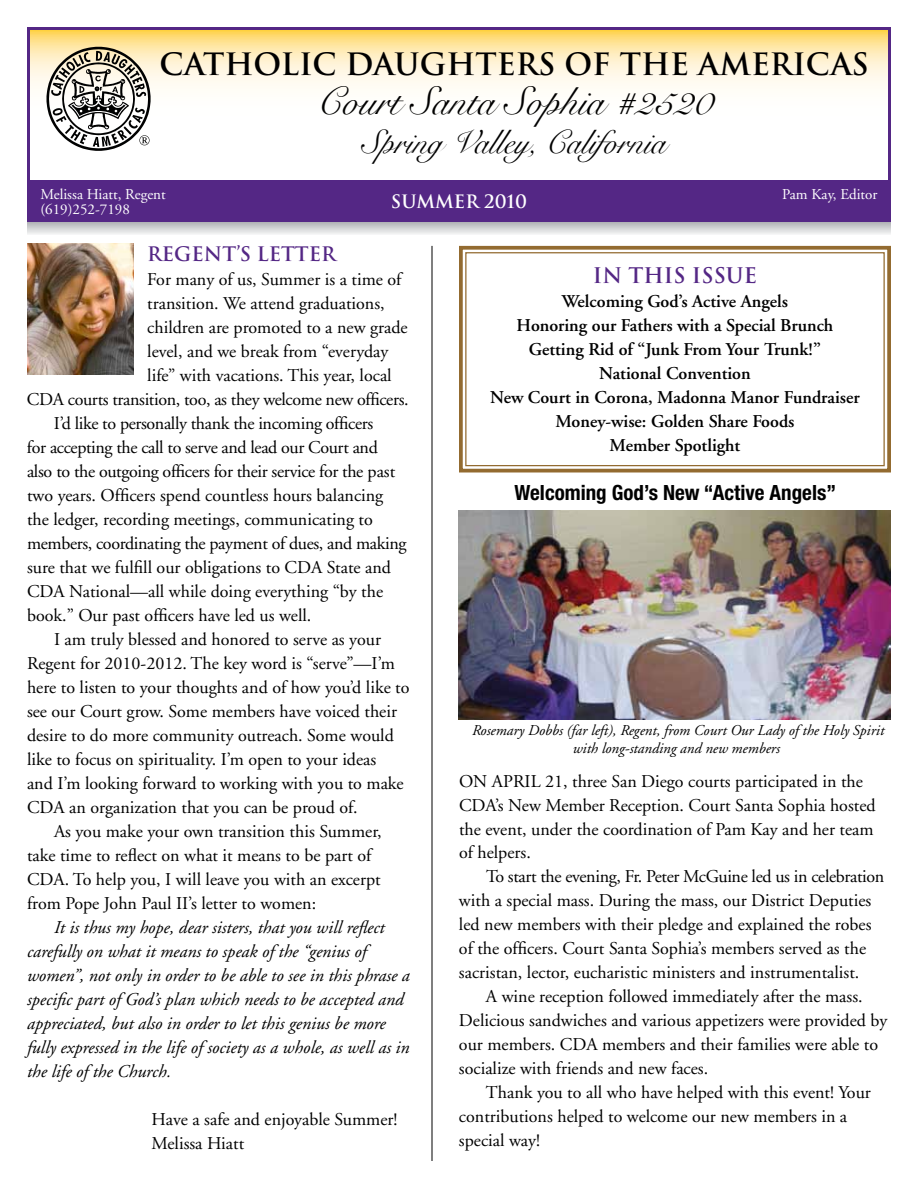
<style>
.page{position:relative;width:918px;height:1188px;background:#fff}
.page>*{position:absolute;margin:0;border:0;box-sizing:border-box;transform-origin:0 0}
.t1{font:39px "Snell Roundhand";color:#000}
.t2{font:33px "Snell Roundhand";color:#000}
.t3{font:700 30px "Trajan";color:#000}
.t4{font:700 condensed 21px "Helvetica Neue";color:#000}
.t5{font:700 21px "Trajan";color:#542785}
.t6{font:700 19.5px "Trajan";color:#542785}
.t7{font:18px/24px "Adobe Garamond";color:#000}
.t8{font:italic 18px/24px "Adobe Garamond";color:#000}
.t9{font:18px "Adobe Garamond";letter-spacing:-.02em;color:#000}
.t10{font:600 18px/24px "Adobe Garamond";color:#000;text-align:center}
.t11{font:700 18px "Trajan";color:#fff}
.t12{font:italic 15px/18px "Adobe Garamond";color:#000;text-align:center}
.t13{font:15px "Adobe Garamond";color:#fff}
</style>
<div class="page">
<div style="left:27px;top:222px;width:864px;height:20px;background:linear-gradient(to bottom,#b9bbbe,#fff)"></div>
<svg style="left:31px;top:31px;width:856px;height:75px"></svg>
<div style="left:27px;top:27px;width:864px;height:156px;border:3px solid #542785"></div>
<svg style="left:47px;top:47px;width:104px;height:104px"></svg>
<div style="left:27px;top:180px;width:864px;height:42px;background:#542785"></div>
<img style="left:27px;top:243px;width:107px;height:132px">
<svg style="left:459px;top:245px;width:432px;height:228px"></svg>
<div style="left:465px;top:252px;width:420px;height:214px;border:1px solid #936b30"></div>
<hr style="left:432px;top:246px;width:1px;height:915px;background:#000">
<img style="left:459px;top:510px;width:432px;height:209px">
<h3 class="t3" style="left:159px;top:45px;width:711px">CATHOLIC DAUGHTERS OF THE AMERICAS</h3>
<h1 class="t1" style="left:317px;top:79px;width:397px">Court Santa Sophia #2520</h1>
<h2 class="t2" style="left:362px;top:123px;width:305px">Spring Valley, California</h2>
<p class="t13" style="left:40px;top:186px;width:127px">Melissa Hiatt, Regent</p>
<p class="t13" style="left:782px;top:186px;width:97px">Pam Kay, Editor</p>
<p class="t13" style="left:40px;top:201px;width:91px">(619)252-7198</p>
<p class="t11" style="left:391px;top:190px;width:138px">SUMMER 2010</p>
<p class="t6" style="left:147px;top:242px;width:190px">REGENT’S LETTER</p>
<p class="t7" style="left:147px;top:268px;width:256px">For many of us, Summer is a time of</p>
<p class="t7" style="left:147px;top:292px;width:239px">transition. We attend graduations,</p>
<p class="t7" style="left:147px;top:316px;width:262px">children are promoted to a new grade</p>
<p class="t7" style="left:147px;top:340px;width:243px">level, and we break from “everyday</p>
<p class="t7" style="left:147px;top:364px;width:246px">life” with vacations. This year, local</p>
<p class="t9" style="left:27px;top:390px;width:383px">CDA courts transition, too, as they welcome new officers.</p>
<p class="t9" style="left:54px;top:414px;width:321px">I’d like to personally thank the incoming officers</p>
<p class="t9" style="left:27px;top:438px;width:352px">for accepting the call to serve and lead our Court and</p>
<p class="t9" style="left:27px;top:462px;width:370px">also to the outgoing officers for their service for the past</p>
<p class="t7" style="left:27px;top:484px;width:358px">two years. Officers spend countless hours balancing</p>
<p class="t7" style="left:27px;top:508px;width:347px">the ledger, recording meetings, communicating to</p>
<p class="t9" style="left:27px;top:534px;width:381px">members, coordinating the payment of dues, and making</p>
<p class="t7" style="left:27px;top:556px;width:366px">sure that we fulfill our obligations to CDA State and</p>
<p class="t7" style="left:27px;top:580px;width:358px">CDA National—all while doing everything “by the</p>
<p class="t7" style="left:27px;top:604px;width:286px">book.” Our past officers have led us well.</p>
<p class="t7" style="left:54px;top:628px;width:329px">I am truly blessed and honored to serve as your</p>
<p class="t7" style="left:27px;top:652px;width:369px">Regent for 2010-2012. The key word is “serve”—I’m</p>
<p class="t7" style="left:27px;top:676px;width:384px">here to listen to your thoughts and of how you’d like to</p>
<p class="t7" style="left:27px;top:700px;width:372px">see our Court grow. Some members have voiced their</p>
<p class="t7" style="left:27px;top:724px;width:368px">desire to do more community outreach. Some would</p>
<p class="t7" style="left:27px;top:748px;width:351px">like to focus on spirituality. I’m open to your ideas</p>
<p class="t7" style="left:27px;top:772px;width:378px">and I’m looking forward to working with you to make</p>
<p class="t7" style="left:27px;top:796px;width:332px">CDA an organization that you can be proud of.</p>
<p class="t7" style="left:54px;top:820px;width:329px">As you make your own transition this Summer,</p>
<p class="t7" style="left:27px;top:844px;width:346px">take time to reflect on what it means to be part of</p>
<p class="t7" style="left:27px;top:868px;width:355px">CDA. To help you, I will leave you with an excerpt</p>
<p class="t7" style="left:27px;top:892px;width:291px">from Pope John Paul II’s letter to women:</p>
<p class="t8" style="left:27px;top:916px;width:384px;text-indent:27px">It is thus my hope, dear sisters, that you will reflect carefully on what it means to speak of the “genius of women”, not only in order to be able to see in this phrase a specific part of God’s plan which needs to be accepted and appreciated, but also in order to let this genius be more fully expressed in the life of society as a whole, as well as in the life of the Church.</p>
<p class="t7" style="left:152px;top:1108px;width:247px">Have a safe and enjoyable Summer!<br>Melissa Hiatt</p>
<p class="t5" style="left:593px;top:263px;width:166px">IN THIS ISSUE</p>
<p class="t10" style="left:490px;top:290px;width:371px">Welcoming God’s Active Angels<br>Honoring our Fathers with a Special Brunch<br>Getting Rid of “Junk From Your Trunk!”<br>National Convention<br>New Court in Corona, Madonna Manor Fundraiser<br>Money-wise: Golden Share Foods<br>Member Spotlight</p>
<p class="t4" style="left:515px;top:480px;width:323px">Welcoming God’s New “Active Angels”</p>
<p class="t12" style="left:472px;top:722px;width:414px">Rosemary Dobbs (far left), Regent, from Court Our Lady of the Holy Spirit with long-standing and new members</p>
<p class="t7" style="left:459px;top:769px;width:418px">ON APRIL 21, three San Diego courts participated in the CDA’s New Member Reception. Court Santa Sophia hosted the event, under the coordination of Pam Kay and her team of helpers.</p>
<p class="t7" style="left:459px;top:865px;width:427px;text-indent:27px">To start the evening, Fr. Peter McGuine led us in celebration with a special mass. During the mass, our District Deputies led new members with their pledge and explained the robes of the officers. Court Santa Sophia’s members served as the sacristan, lector, eucharistic ministers and instrumentalist.</p>
<p class="t7" style="left:459px;top:985px;width:430px;text-indent:27px">A wine reception followed immediately after the mass.<br>Delicious sandwiches and various appetizers were provided by our members. CDA members and their families were able to socialize with friends and new faces.</p>
<p class="t7" style="left:459px;top:1081px;width:413px;text-indent:27px">Thank you to all who have helped with this event! Your contributions helped to welcome our new members in a special way!</p>
</div>
